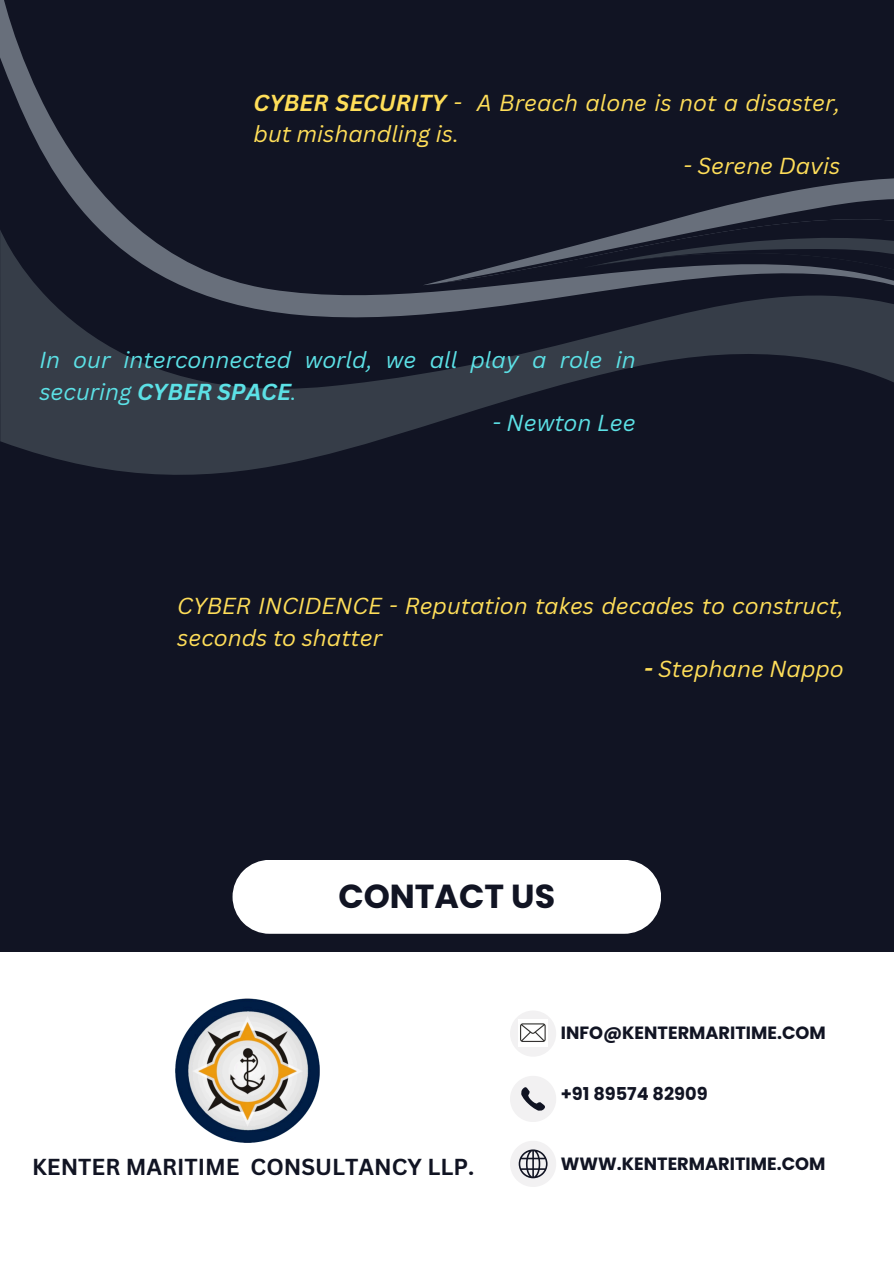
<style>
.page{position:relative;width:894px;height:1264px;background:#fff}
.page>*{position:absolute;margin:0;border:0;box-sizing:border-box;transform-origin:0 0}
.t1{font:700 33.3px "Poppins";color:#111423}
.t2{font:italic 22.5px/31.5px "Canva Sans";color:#ffde59}
.t3{font:italic 22.5px/31.5px "Canva Sans";color:#5ce1e6}
.t4{font:700 22.5px "Canva Sans";color:#111423}
.t5{font:700 17.7px "Poppins";color:#111423}
.s1{font-weight:700}
</style>
<div class="page">
<div style="left:0;top:0;width:893px;height:1263px;background:#111423"></div>
<div style="left:0;top:952px;width:893px;height:310px;background:#fff"></div>
<img style="left:173px;top:997px;width:152px;height:147px">
<div style="left:510px;top:1010px;width:46px;height:46px;background:#f2f1f2;border-radius:50%"></div>
<img style="left:518px;top:1019px;width:29px;height:27px">
<svg style="left:510px;top:1075px;width:46px;height:46px"></svg>
<svg style="left:510px;top:1140px;width:46px;height:46px"></svg>
<svg style="left:0;top:336px;width:893px;height:139px"></svg>
<svg style="left:0;top:0;width:893px;height:336px"></svg>
<svg style="left:422px;top:161px;width:471px;height:124px"></svg>
<svg style="left:439px;top:191px;width:454px;height:114px"></svg>
<div style="left:232px;top:860px;width:429px;height:73px;background:#fff"></div>
<p class="t2" style="left:253px;top:86px;width:588px"><span class="s1">CYBER SECURITY</span> - A Breach alone is not a disaster, but mishandling is.</p>
<p class="t2" style="left:683px;top:149px;width:158px">- Serene Davis</p>
<p class="t3" style="left:39px;top:344px;width:597px">In our interconnected world, we all play a role in securing <span class="s1">CYBER SPACE</span>.</p>
<p class="t3" style="left:492px;top:407px;width:144px">- Newton Lee</p>
<p class="t2" style="left:177px;top:590px;width:668px">CYBER INCIDENCE - Reputation takes decades to construct, seconds to shatter</p>
<p class="t2" style="left:644px;top:653px;width:201px"><span class="s1">-</span> Stephane Nappo</p>
<h3 class="t1" style="left:338px;top:872px;width:218px">CONTACT US</h3>
<p class="t5" style="left:560px;top:1020px;width:266px">INFO@KENTERMARITIME.COM</p>
<p class="t5" style="left:560px;top:1081px;width:148px">+91 89574 82909</p>
<h1 class="t4" style="left:32px;top:1151px;width:443px">KENTER MARITIME CONSULTANCY LLP.</h1>
<h2 class="t5" style="left:560px;top:1150px;width:266px">WWW.KENTERMARITIME.COM</h2>
</div>
